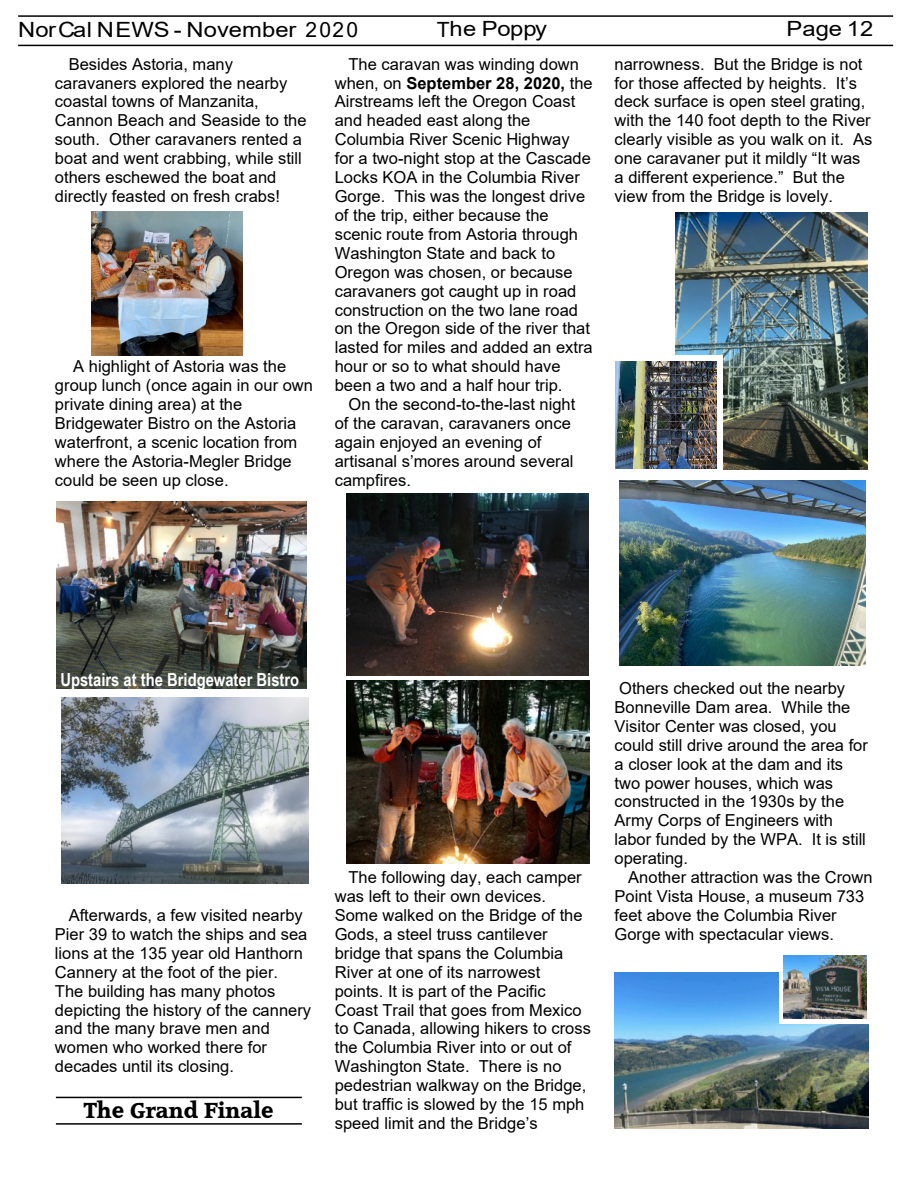
<style>
.page{position:relative;width:918px;height:1188px;background:#fff}
.page>*{position:absolute;margin:0;border:0;box-sizing:border-box;transform-origin:0 0}
.t1{font:21px "Arial";color:#000;scale:1.13 1}
.t2{font:21px "Accord SF Bold";color:#000}
.t3{font:21px "Arial";color:#000}
.t4{font:700 18px "Arial Narrow";color:#fff}
.t5{font:16.5px/18.9px "Arial";color:#000}
.s1{font-weight:700}
</style>
<div class="page">
<hr style="left:18px;top:15px;width:875px;height:2px;background:#000">
<hr style="left:18px;top:45px;width:875px;height:1px;background:#000">
<img style="left:92px;top:211px;width:150px;height:144px">
<img style="left:61px;top:698px;width:248px;height:186px">
<img style="left:57px;top:501px;width:250px;height:188px">
<hr style="left:56px;top:1097px;width:246px;height:1px;background:#000">
<hr style="left:56px;top:1123px;width:246px;height:2px;background:#000">
<img style="left:346px;top:494px;width:242px;height:181px">
<img style="left:347px;top:681px;width:243px;height:182px">
<img style="left:675px;top:213px;width:192px;height:256px">
<img style="left:620px;top:481px;width:246px;height:184px">
<svg style="left:632px;top:356px;width:91px;height:113px"></svg>
<img style="left:615px;top:362px;width:101px;height:106px">
<img style="left:614px;top:972px;width:254px;height:157px">
<div style="left:779px;top:959px;width:95px;height:65px;background:#fff"></div>
<img style="left:783px;top:956px;width:83px;height:62px">
<p class="t1" style="left:18px;top:22px;width:302px">NorCal NEWS - November 2020</p>
<p class="t3" style="left:437px;top:20px;width:112px">The Poppy</p>
<p class="t1" style="left:787px;top:20px;width:78px">Page 12</p>
<p class="t5" style="left:55px;top:56px;width:253px;text-indent:14px">Besides Astoria, many caravaners explored the nearby coastal towns of Manzanita,<br>Cannon Beach and Seaside to the south. Other caravaners rented a boat and went crabbing, while still others eschewed the boat and directly feasted on fresh crabs!</p>
<p class="t5" style="left:55px;top:359px;width:260px;text-indent:18px">A highlight of Astoria was the group lunch (once again in our own private dining area) at the<br>Bridgewater Bistro on the Astoria waterfront, a scenic location from where the Astoria-Megler Bridge could be seen up close.</p>
<p class="t5" style="left:335px;top:56px;width:260px;text-indent:14px">The caravan was winding down when, on <span class="s1">September 28, 2020,</span> the<br>Airstreams left the Oregon Coast and headed east along the<br>Columbia River Scenic Highway for a two-night stop at the Cascade<br>Locks KOA in the Columbia River<br>Gorge. This was the longest drive of the trip, either because the scenic route from Astoria through<br>Washington State and back to<br>Oregon was chosen, or because caravaners got caught up in road construction on the two lane road on the Oregon side of the river that lasted for miles and added an extra hour or so to what should have been a two and a half hour trip.</p>
<p class="t5" style="left:335px;top:396px;width:242px;text-indent:14px">On the second-to-the-last night of the caravan, caravaners once again enjoyed an evening of artisanal s’mores around several campfires.</p>
<p class="t5" style="left:615px;top:56px;width:259px">narrowness. But the Bridge is not for those affected by heights. It’s deck surface is open steel grating, with the 140 foot depth to the River clearly visible as you walk on it. As one caravaner put it mildly “It was a different experience.” But the view from the Bridge is lovely.</p>
<p class="t4" style="left:60px;top:673px;width:240px">Upstairs at the Bridgewater Bistro</p>
<p class="t5" style="left:55px;top:907px;width:258px;text-indent:14px">Afterwards, a few visited nearby<br>Pier 39 to watch the ships and sea lions at the 135 year old Hanthorn<br>Cannery at the foot of the pier.<br>The building has many photos depicting the history of the cannery and the many brave men and women who worked there for decades until its closing.</p>
<p class="t2" style="left:84px;top:1100px;width:191px">The Grand Finale</p>
<p class="t5" style="left:335px;top:869px;width:258px;text-indent:14px">The following day, each camper was left to their own devices.<br>Some walked on the Bridge of the<br>Gods, a steel truss cantilever bridge that spans the Columbia<br>River at one of its narrowest points. It is part of the Pacific<br>Coast Trail that goes from Mexico to Canada, allowing hikers to cross the Columbia River into or out of<br>Washington State. There is no pedestrian walkway on the Bridge, but traffic is slowed by the 15 mph speed limit and the Bridge’s</p>
<p class="t5" style="left:615px;top:680px;width:255px">Others checked out the nearby<br>Bonneville Dam area. While the<br>Visitor Center was closed, you could still drive around the area for a closer look at the dam and its two power houses, which was constructed in the 1930s by the<br>Army Corps of Engineers with labor funded by the WPA. It is still operating.</p>
<p class="t5" style="left:615px;top:869px;width:259px;text-indent:14px">Another attraction was the Crown<br>Point Vista House, a museum 733 feet above the Columbia River<br>Gorge with spectacular views.</p>
</div>
